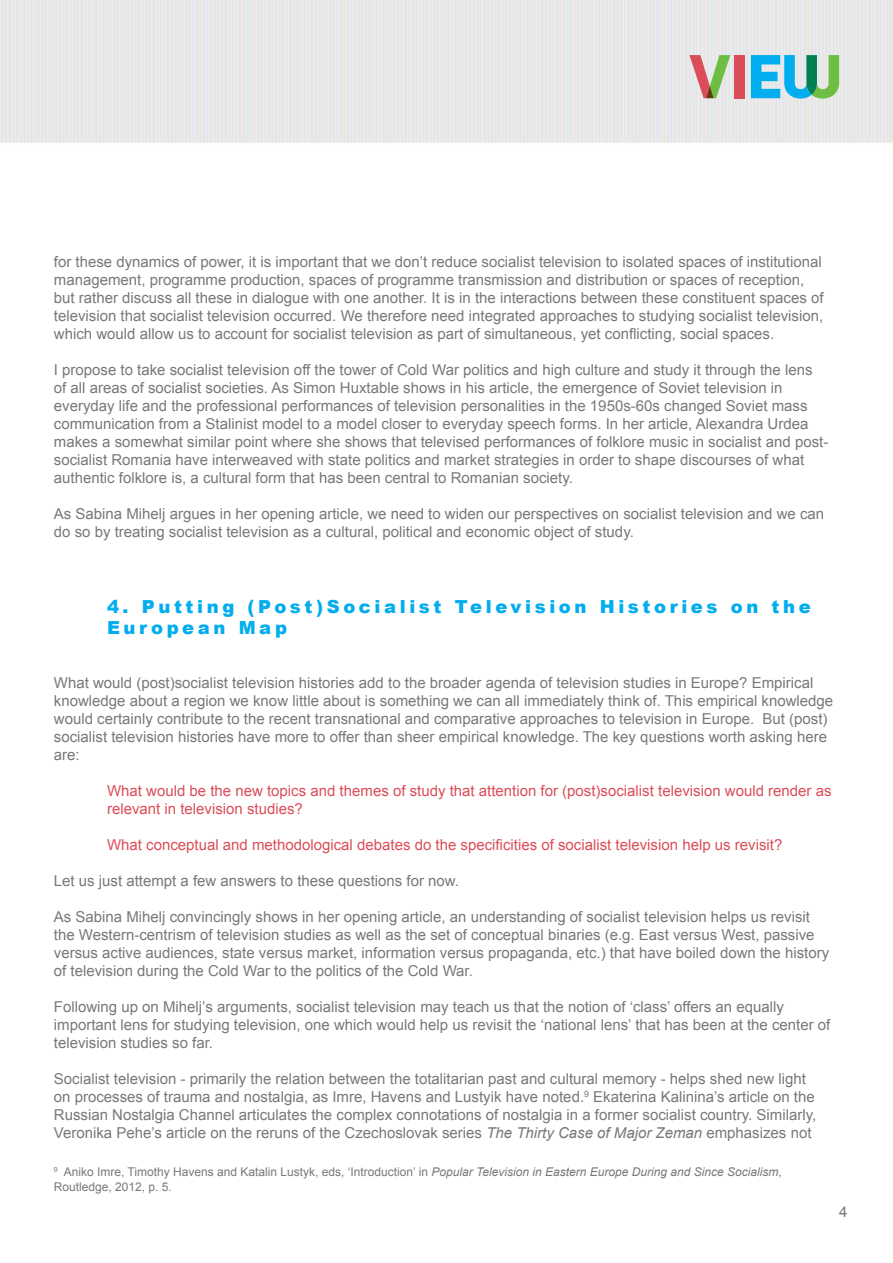
<style>
.page{position:relative;width:893px;height:1263px;background:#fff}
.page>*{position:absolute;margin:0;border:0;box-sizing:border-box;transform-origin:0 0}
.t1{font:900 18px/21.6px "Arial";letter-spacing:.2em;color:#00adee}
.t2{font:15px/18px "Arial";color:#787878}
.t3{font:15px/18px "Arial";color:#db4d58}
.t4{font:12px/14.4px "Arial";color:#787878}
.s1{font-style:italic}
</style>
<div class="page">
<img style="left:0;top:0;width:893px;height:143px">
<div style="left:734px;top:55px;width:11px;height:43px;background:#db4d58"></div>
<svg style="left:751px;top:55px;width:88px;height:44px;background:#65c0c4"></svg>
<svg style="left:689px;top:55px;width:41px;height:43px;background:#c5b69d"></svg>
<p class="t2" style="left:54px;top:253px;width:771px">for these dynamics of power, it is important that we don’t reduce socialist television to isolated spaces of institutional management, programme production, spaces of programme transmission and distribution or spaces of reception, but rather discuss all these in dialogue with one another. It is in the interactions between these constituent spaces of television that socialist television occurred. We therefore need integrated approaches to studying socialist television, which would allow us to account for socialist television as part of simultaneous, yet conflicting, social spaces.</p>
<p class="t2" style="left:54px;top:361px;width:776px">I propose to take socialist television off the tower of Cold War politics and high culture and study it through the lens of all areas of socialist societies. As Simon Huxtable shows in his article, the emergence of Soviet television in everyday life and the professional performances of television personalities in the 1950s-60s changed Soviet mass communication from a Stalinist model to a model closer to everyday speech forms. In her article, Alexandra Urdea makes a somewhat similar point where she shows that televised performances of folklore music in socialist and post&shy;socialist Romania have interweaved with state politics and market strategies in order to shape discourses of what authentic folklore is, a cultural form that has been central to Romanian society.</p>
<p class="t2" style="left:54px;top:505px;width:772px">As Sabina Mihelj argues in her opening article, we need to widen our perspectives on socialist television and we can do so by treating socialist television as a cultural, political and economic object of study.</p>
<p class="t1" style="left:107px;top:595px;width:705px">4. Putting (Post)Socialist Television Histories on the<br>European Map</p>
<p class="t2" style="left:54px;top:674px;width:781px">What would (post)socialist television histories add to the broader agenda of television studies in Europe? Empirical knowledge about a region we know little about is something we can all immediately think of. This empirical knowledge would certainly contribute to the recent transnational and comparative approaches to television in Europe. But (post) socialist television histories have more to offer than sheer empirical knowledge. The key questions worth asking here are:</p>
<p class="t3" style="left:107px;top:782px;width:726px">What would be the new topics and themes of study that attention for (post)socialist television would render as relevant in television studies?</p>
<p class="t3" style="left:107px;top:836px;width:677px">What conceptual and methodological debates do the specificities of socialist television help us revisit?</p>
<p class="t2" style="left:54px;top:872px;width:407px">Let us just attempt a few answers to these questions for now.</p>
<p class="t2" style="left:54px;top:908px;width:777px">As Sabina Mihelj convincingly shows in her opening article, an understanding of socialist television helps us revisit the Western-centrism of television studies as well as the set of conceptual binaries (e.g. East versus West, passive versus active audiences, state versus market, information versus propaganda, etc.) that have boiled down the history of television during the Cold War to the politics of the Cold War.</p>
<p class="t2" style="left:54px;top:998px;width:778px">Following up on Mihelj’s arguments, socialist television may teach us that the notion of ‘class’ offers an equally important lens for studying television, one which would help us revisit the ‘national lens’ that has been at the center of television studies so far.</p>
<p class="t2" style="left:54px;top:1070px;width:764px">Socialist television - primarily the relation between the totalitarian past and cultural memory - helps shed new light on processes of trauma and nostalgia, as Imre, Havens and Lustyik have noted.<sup>9</sup> Ekaterina Kalinina’s article on the Russian Nostalgia Channel articulates the complex connotations of nostalgia in a former socialist country. Similarly, Veronika Pehe’s article on the reruns of the Czechoslovak series <span class="s1">The Thirty Case of Major Zeman</span> emphasizes not</p>
<p class="t4" style="left:54px;top:1165px;width:730px"><sup>9</sup> Aniko Imre, Timothy Havens and Katalin Lustyk, eds, ‘Introduction’ in <span class="s1">Popular Television in Eastern Europe During and Since Socialism</span>,<br>Routledge, 2012, p. 5.</p>
<p class="t2" style="left:839px;top:1202px;width:10px">4</p>
</div>
